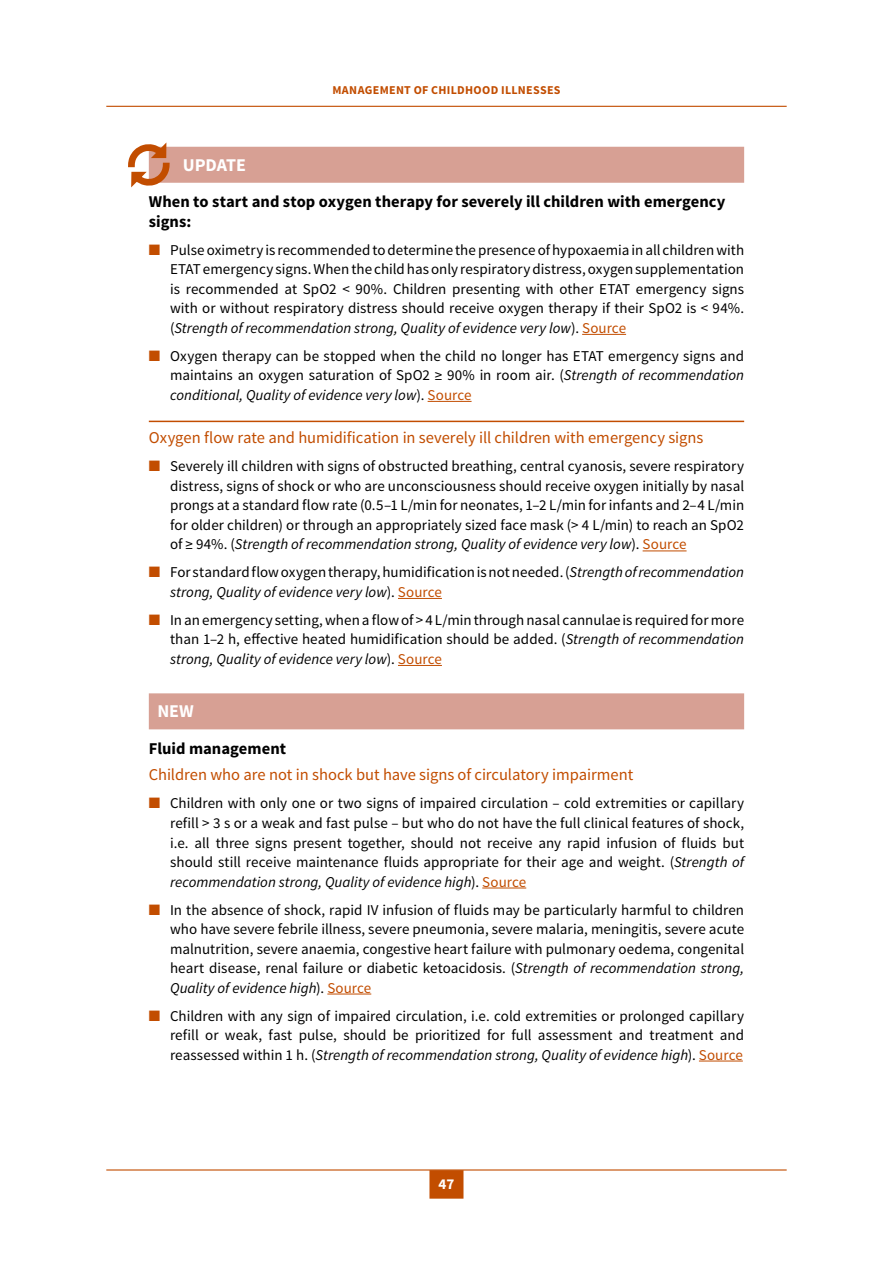
<style>
.page{position:relative;width:893px;height:1263px;background:#fff}
.page>*{position:absolute;margin:0;border:0;box-sizing:border-box;transform-origin:0 0}
.t1{font:700 18px "Source Sans Pro";letter-spacing:-.005em;color:#fff}
.t2{font:16.5px "Source Sans Pro";letter-spacing:-.005em;color:#c24d00}
.t3{font:700 16.5px/19.5px "Source Sans Pro";color:#000}
.t4{font:15px/19.5px "Source Sans Pro";letter-spacing:.005em;color:#000;text-align:justify}
.t5{font:700 15px "Source Sans Pro";color:#fff}
.t6{font:700 12px "Source Sans Pro";letter-spacing:.025em;color:#c24d00}
.s1{color:#c24d00}
.s2{font-style:italic}
</style>
<div class="page">
<div style="left:429px;top:1170px;width:34px;height:29px;background:#c24d00"></div>
<hr style="left:106px;top:1169px;width:681px;height:1px;background:#c24d00">
<hr style="left:106px;top:106px;width:681px;height:1px;background:#c24d00">
<div style="left:149px;top:147px;width:595px;height:36px;background:#d7a094"></div>
<hr style="left:582px;top:334px;width:44px;height:1px;background:#c24d00">
<hr style="left:428px;top:401px;width:44px;height:1px;background:#c24d00">
<hr style="left:149px;top:421px;width:595px;height:1px;background:#c24d00">
<hr style="left:643px;top:550px;width:44px;height:1px;background:#c24d00">
<hr style="left:398px;top:598px;width:44px;height:1px;background:#c24d00">
<hr style="left:398px;top:665px;width:44px;height:1px;background:#c24d00">
<div style="left:149px;top:693px;width:595px;height:36px;background:#d7a094"></div>
<hr style="left:482px;top:888px;width:44px;height:1px;background:#c24d00">
<hr style="left:327px;top:994px;width:44px;height:1px;background:#c24d00">
<hr style="left:699px;top:1061px;width:44px;height:1px;background:#c24d00">
<svg style="left:128px;top:142px;width:45px;height:46px"></svg>
<p class="t6" style="left:332px;top:82px;width:230px">MANAGEMENT OF CHILDHOOD ILLNESSES</p>
<p class="t1" style="left:183px;top:153px;width:65px">UPDATE</p>
<p class="t3" style="left:149px;top:193px;width:578px">When to start and stop oxygen therapy for severely ill children with emergency signs:</p>
<p class="t4" style="left:170px;top:240px;width:576px;text-indent:-21px"><span class="s1">■</span> Pulse oximetry is recommended to determine the presence of hypoxaemia in all children with ETAT emergency signs. When the child has only respiratory distress, oxygen supplementation is recommended at SpO2 &lt; 90%. Children presenting with other ETAT emergency signs with or without respiratory distress should receive oxygen therapy if their SpO2 is &lt; 94%. (<span class="s2">Strength of recommendation strong, Quality of evidence very low</span>). <span class="s1">Source</span></p>
<p class="t4" style="left:170px;top:346px;width:576px;text-indent:-21px"><span class="s1">■</span> Oxygen therapy can be stopped when the child no longer has ETAT emergency signs and maintains an oxygen saturation of SpO2 ≥ 90% in room air. (<span class="s2">Strength of recommendation conditional, Quality of evidence very low</span>). <span class="s1">Source</span></p>
<p class="t2" style="left:149px;top:428px;width:556px">Oxygen flow rate and humidification in severely ill children with emergency signs</p>
<p class="t4" style="left:170px;top:457px;width:576px;text-indent:-21px"><span class="s1">■</span> Severely ill children with signs of obstructed breathing, central cyanosis, severe respiratory distress, signs of shock or who are unconsciousness should receive oxygen initially by nasal prongs at a standard flow rate (0.5–1 L/min for neonates, 1–2 L/min for infants and 2–4 L/min for older children) or through an appropriately sized face mask (&gt; 4 L/min) to reach an SpO2 of ≥ 94%. (<span class="s2">Strength of recommendation strong, Quality of evidence very low</span>). <span class="s1">Source</span></p>
<p class="t4" style="left:170px;top:563px;width:576px;text-indent:-21px"><span class="s1">■</span> For standard flow oxygen therapy, humidification is not needed. (<span class="s2">Strength of recommendation strong, Quality of evidence very low</span>). <span class="s1">Source</span></p>
<p class="t4" style="left:170px;top:610px;width:576px;text-indent:-21px"><span class="s1">■</span> In an emergency setting, when a flow of &gt; 4 L/min through nasal cannulae is required for more than 1–2 h, effective heated humidification should be added. (<span class="s2">Strength of recommendation strong, Quality of evidence very low</span>). <span class="s1">Source</span></p>
<p class="t1" style="left:157px;top:700px;width:38px">NEW</p>
<p class="t3" style="left:149px;top:739px;width:139px">Fluid management</p>
<p class="t2" style="left:149px;top:765px;width:486px">Children who are not in shock but have signs of circulatory impairment</p>
<p class="t4" style="left:170px;top:794px;width:576px;text-indent:-21px"><span class="s1">■</span> Children with only one or two signs of impaired circulation – cold extremities or capillary refill &gt; 3 s or a weak and fast pulse – but who do not have the full clinical features of shock, i.e. all three signs present together, should not receive any rapid infusion of fluids but should still receive maintenance fluids appropriate for their age and weight. (<span class="s2">Strength of recommendation strong, Quality of evidence high</span>). <span class="s1">Source</span></p>
<p class="t4" style="left:170px;top:900px;width:576px;text-indent:-21px"><span class="s1">■</span> In the absence of shock, rapid IV infusion of fluids may be particularly harmful to children who have severe febrile illness, severe pneumonia, severe malaria, meningitis, severe acute malnutrition, severe anaemia, congestive heart failure with pulmonary oedema, congenital heart disease, renal failure or diabetic ketoacidosis. (<span class="s2">Strength of recommendation strong, Quality of evidence high</span>). <span class="s1">Source</span></p>
<p class="t4" style="left:170px;top:1006px;width:576px;text-indent:-21px"><span class="s1">■</span> Children with any sign of impaired circulation, i.e. cold extremities or prolonged capillary refill or weak, fast pulse, should be prioritized for full assessment and treatment and reassessed within 1 h. (<span class="s2">Strength of recommendation strong, Quality of evidence high</span>). <span class="s1">Source</span></p>
<p class="t5" style="left:439px;top:1175px;width:17px">47</p>
</div>
